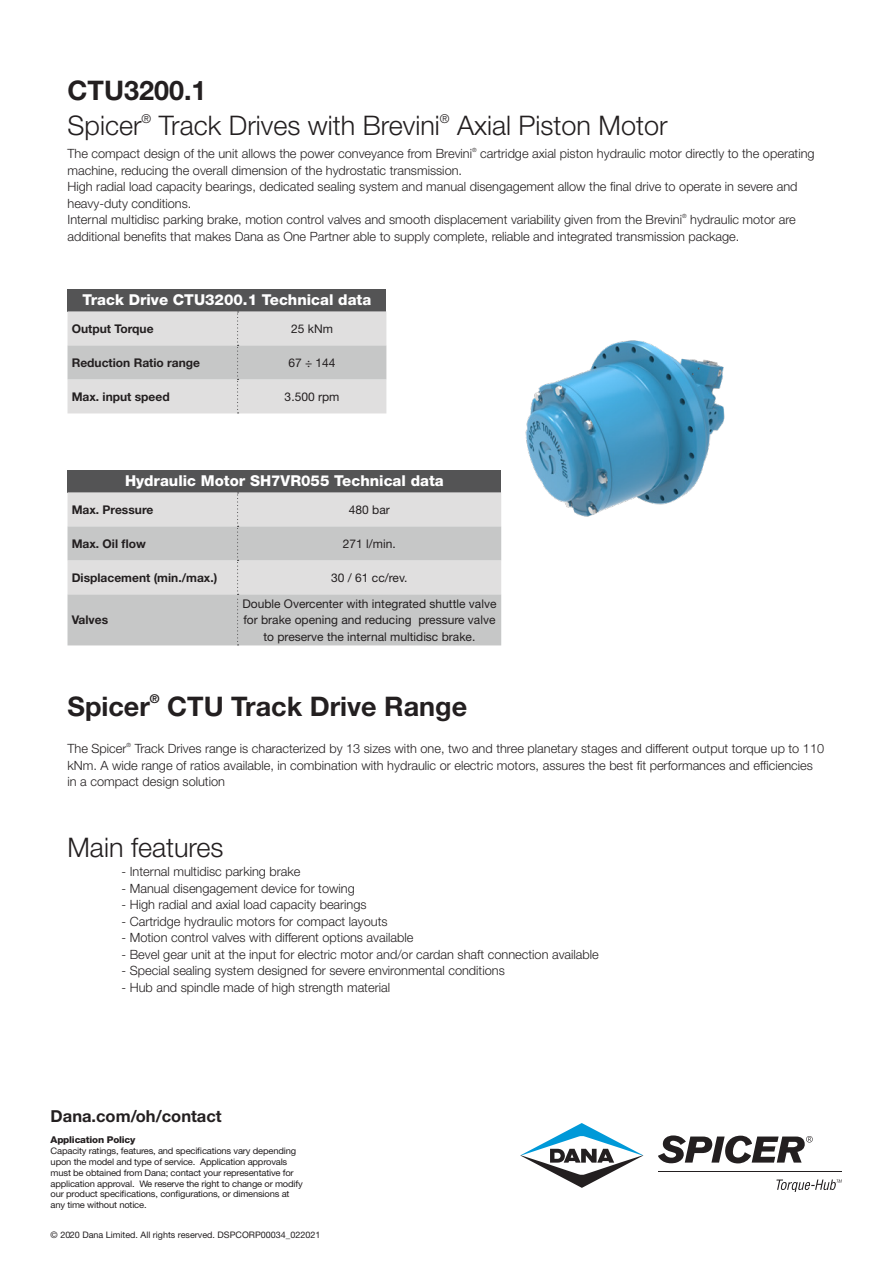
<style>
.page{position:relative;width:893px;height:1263px;background:#fff}
.page>*{position:absolute;margin:0;border:0;box-sizing:border-box;transform-origin:0 0}
.Subhead{font:300 27px/34.5px "Helvetica Neue LT Std";color:#231f20}
.Subhead-2{font:700 27px "Helvetica Neue LT Std";color:#231f20}
.Subhead_Small{font:700 16.5px "Helvetica Neue LT Std";color:#231f20}
.tabelle{font:800 15px "Helvetica Neue LT Std";color:#fff}
.Subhead-3{font:300 12.75px/16.5px "Helvetica Neue LT Std";color:#231f20}
.Subhead-4{font:700 12.15px "Helvetica Neue LT Std";color:#231f20}
.tabelle-2{font:12px/16.5px "Helvetica Neue LT Std";color:#231f20;text-align:center}
.tabelle-3{font:700 12px "Helvetica Neue LT Std";color:#231f20}
.t1{font:800 9.3px "Helvetica Neue LT Std";letter-spacing:-.02em;color:#231f20;scale:1.04 1}
.t2{font:9px/10.8px "Helvetica Neue LT Std";letter-spacing:-.02em;color:#231f20;scale:1.04 1}
.t3{font:9px "Helvetica Neue LT Std";color:#231f20}
.Subhead-5{font:300 5.7px "Helvetica Neue LT Std";color:#231f20}
.s1{font-weight:700}
</style>
<div class="page">
<div style="left:68px;top:289px;width:318px;height:22px;background:#545455"></div>
<svg style="left:68px;top:311px;width:318px;height:102px;background:#d6d6d6"></svg>
<img style="left:501px;top:340px;width:224px;height:203px">
<div style="left:68px;top:470px;width:433px;height:22px;background:#545455"></div>
<svg style="left:68px;top:492px;width:433px;height:153px;background:#d1d1d1"></svg>
<svg style="left:520px;top:1123px;width:124px;height:65px"></svg>
<svg style="left:776px;top:1179px;width:66px;height:12px"></svg>
<hr style="left:658px;top:1171px;width:184px;height:1px;background:#231f20">
<svg style="left:658px;top:1135px;width:155px;height:28px"></svg>
<p class="Subhead" style="left:68px;top:73px;width:602px"><span class="s1">CTU3200.1<br></span>Spicer<sup>®</sup> Track Drives with Brevini<sup>®</sup> Axial Piston Motor</p>
<p class="Subhead-3" style="left:68px;top:145px;width:749px">The compact design of the unit allows the power conveyance from Brevini<sup>®</sup> cartridge axial piston hydraulic motor directly to the operating machine, reducing the overall dimension of the hydrostatic transmission.</p>
<p class="Subhead-3" style="left:68px;top:178px;width:732px">High radial load capacity bearings, dedicated sealing system and manual disengagement allow the final drive to operate in severe and heavy-duty conditions.</p>
<p class="Subhead-3" style="left:68px;top:211px;width:730px">Internal multidisc parking brake, motion control valves and smooth displacement variability given from the Brevini<sup>®</sup> hydraulic motor are additional benefits that makes Dana as One Partner able to supply complete, reliable and integrated transmission package.</p>
<p class="tabelle" style="left:83px;top:291px;width:290px">Track Drive CTU3200.1 Technical data</p>
<p class="tabelle-3" style="left:72px;top:321px;width:83px">Output Torque</p>
<p class="tabelle-2" style="left:291px;top:320px;width:43px">25 kNm</p>
<p class="tabelle-3" style="left:72px;top:355px;width:130px">Reduction Ratio range</p>
<p class="tabelle-2" style="left:288px;top:354px;width:49px">67 ÷ 144</p>
<p class="tabelle-3" style="left:72px;top:389px;width:99px">Max. input speed</p>
<p class="tabelle-2" style="left:285px;top:388px;width:56px">3.500 rpm</p>
<p class="tabelle" style="left:125px;top:472px;width:320px">Hydraulic Motor SH7VR055 Technical data</p>
<p class="tabelle-3" style="left:72px;top:502px;width:83px">Max. Pressure</p>
<p class="tabelle-2" style="left:349px;top:501px;width:42px">480 bar</p>
<p class="tabelle-3" style="left:72px;top:536px;width:76px">Max. Oil flow</p>
<p class="tabelle-2" style="left:343px;top:535px;width:54px">271 l/min.</p>
<p class="tabelle-3" style="left:72px;top:570px;width:147px">Displacement (min./max.)</p>
<p class="tabelle-2" style="left:331px;top:569px;width:78px">30 / 61 cc/rev.</p>
<p class="tabelle-3" style="left:72px;top:612px;width:38px">Valves</p>
<p class="tabelle-2" style="left:242px;top:595px;width:256px">Double Overcenter with integrated shuttle valve for brake opening and reducing pressure valve to preserve the internal multidisc brake.</p>
<p class="Subhead-2" style="left:68px;top:689px;width:84px">Spicer</p>
<p class="Subhead-4" style="left:150px;top:692px;width:11px">®</p>
<p class="Subhead-2" style="left:167px;top:689px;width:302px">CTU Track Drive Range</p>
<p class="Subhead-3" style="left:68px;top:740px;width:61px">The Spicer</p>
<p class="Subhead-5" style="left:127px;top:742px;width:6px">®</p>
<p class="Subhead-3" style="left:68px;top:740px;width:758px;text-indent:67px">Track Drives range is characterized by 13 sizes with one, two and three planetary stages and different output torque up to 110 kNm. A wide range of ratios available, in combination with hydraulic or electric motors, assures the best fit performances and efficiencies in a compact design solution</p>
<p class="Subhead" style="left:68px;top:829px;width:158px">Main features</p>
<p class="Subhead-3" style="left:121px;top:863px;width:180px">- Internal multidisc parking brake</p>
<p class="Subhead-3" style="left:121px;top:879px;width:235px">- Manual disengagement device for towing</p>
<p class="Subhead-3" style="left:121px;top:896px;width:247px">- High radial and axial load capacity bearings</p>
<p class="Subhead-3" style="left:121px;top:912px;width:268px">- Cartridge hydraulic motors for compact layouts</p>
<p class="Subhead-3" style="left:121px;top:929px;width:293px">- Motion control valves with different options available</p>
<p class="Subhead-3" style="left:121px;top:945px;width:479px">- Bevel gear unit at the input for electric motor and/or cardan shaft connection available</p>
<p class="Subhead-3" style="left:121px;top:962px;width:385px">- Special sealing system designed for severe environmental conditions</p>
<p class="Subhead-3" style="left:121px;top:978px;width:270px">- Hub and spindle made of high strength material</p>
<p class="Subhead_Small" style="left:51px;top:1106px;width:173px">Dana.com/oh/contact</p>
<p class="t1" style="left:51px;top:1134px;width:83px">Application Policy</p>
<p class="t2" style="left:51px;top:1145px;width:238px">Capacity ratings, features, and specifications vary depending upon the model and type of service. Application approvals must be obtained from Dana; contact your representative for</p>
<p class="t2" style="left:51px;top:1178px;width:244px">application approval. We reserve the right to change or modify our product specifications, configurations, or dimensions at any time without notice.</p>
<p class="t3" style="left:51px;top:1229px;width:271px">© 2020 Dana Limited. All rights reserved. DSPCORP00034_022021</p>
</div>
